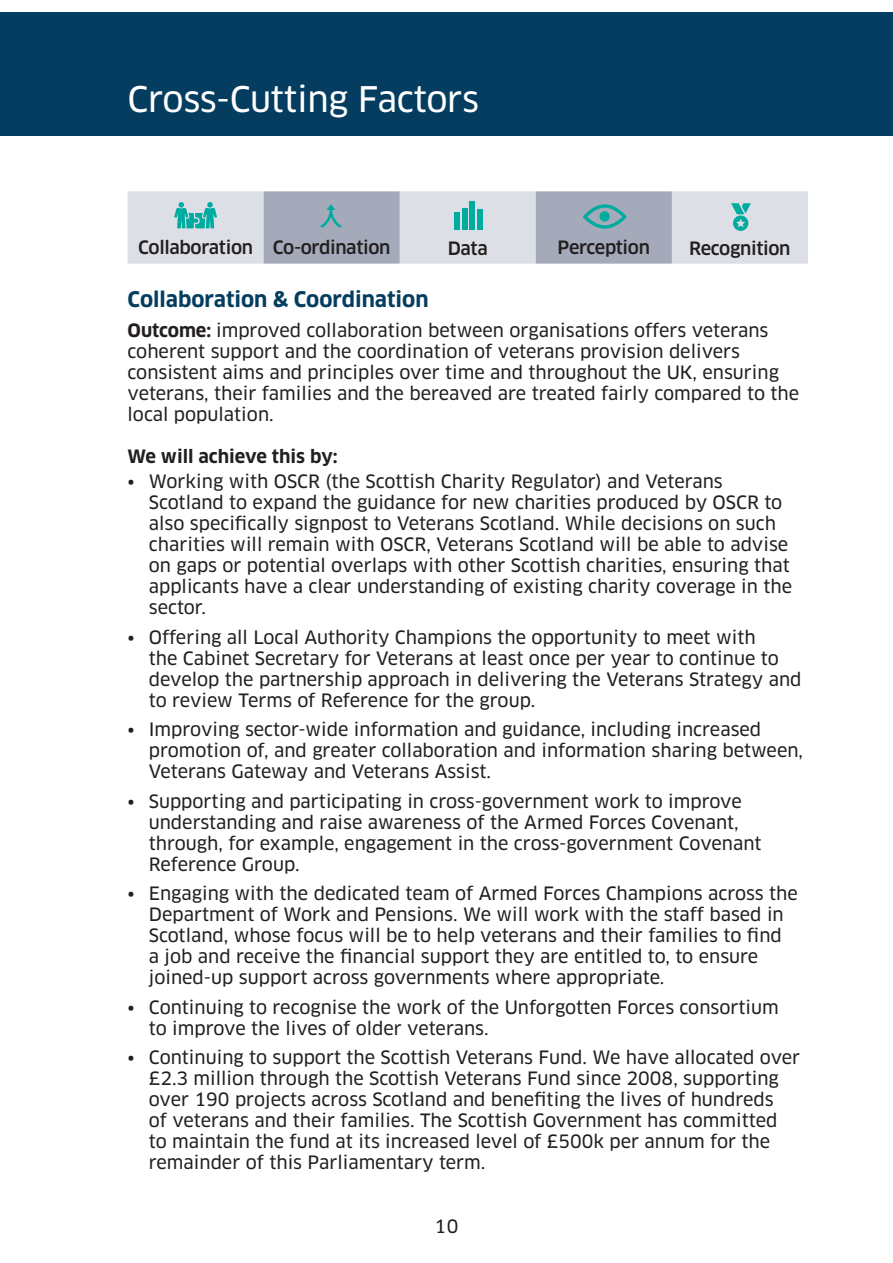
<style>
.page{position:relative;width:893px;height:1263px;background:#fff}
.page>*{position:absolute;margin:0;border:0;box-sizing:border-box;transform-origin:0 0}
.t1{font:34.5px "Clan OT News";letter-spacing:-.015em;color:#fff}
.t2{font:700 21px "Clan OT";color:#043d5f}
.t3{font:18px/21px "Clan OT News";color:#231f20}
.t4{font:500 18px "Clan OT";letter-spacing:-.02em;color:#231f20}
.t5{font:700 18px "Clan OT";color:#231f20}
.s1{font-family:"Clan OT";font-weight:700}
</style>
<div class="page">
<div style="left:0;top:13px;width:893px;height:123px;background:#043d5f"></div>
<div style="left:128px;top:191px;width:680px;height:73px;background:#dcdfe6"></div>
<svg style="left:174px;top:202px;width:43px;height:26px"></svg>
<svg style="left:264px;top:191px;width:408px;height:73px;background:#b1bbc7"></svg>
<div style="left:599px;top:211px;width:11px;height:11px;background:#00aca0;border-radius:50%"></div>
<svg style="left:731px;top:203px;width:20px;height:28px"></svg>
<h1 class="t1" style="left:128px;top:79px;width:353px">Cross-Cutting Factors</h1>
<p class="t4" style="left:138px;top:237px;width:254px">Collaboration Co-ordination</p>
<p class="t4" style="left:448px;top:238px;width:41px">Data</p>
<p class="t4" style="left:558px;top:237px;width:94px">Perception</p>
<p class="t4" style="left:689px;top:238px;width:103px">Recognition</p>
<p class="t2" style="left:128px;top:287px;width:303px">Collaboration &amp; Coordination</p>
<p class="t3" style="left:128px;top:320px;width:673px"><span class="s1">Outcome:</span> improved collaboration between organisations offers veterans coherent support and the coordination of veterans provision delivers consistent aims and principles over time and throughout the UK, ensuring veterans, their families and the bereaved are treated fairly compared to the local population.</p>
<p class="t5" style="left:128px;top:446px;width:212px">We will achieve this by:</p>
<p class="t3" style="left:149px;top:471px;width:645px;text-indent:-21px">• Working with OSCR (the Scottish Charity Regulator) and Veterans Scotland to expand the guidance for new charities produced by OSCR to also specifically signpost to Veterans Scotland. While decisions on such charities will remain with OSCR, Veterans Scotland will be able to advise on gaps or potential overlaps with other Scottish charities, ensuring that applicants have a clear understanding of existing charity coverage in the sector.</p>
<p class="t3" style="left:149px;top:627px;width:654px;text-indent:-21px">• Offering all Local Authority Champions the opportunity to meet with<br>the Cabinet Secretary for Veterans at least once per year to continue to develop the partnership approach in delivering the Veterans Strategy and to review Terms of Reference for the group.</p>
<p class="t3" style="left:149px;top:719px;width:656px;text-indent:-21px">• Improving sector-wide information and guidance, including increased promotion of, and greater collaboration and information sharing between,<br>Veterans Gateway and Veterans Assist.</p>
<p class="t3" style="left:149px;top:791px;width:614px;text-indent:-21px">• Supporting and participating in cross-government work to improve understanding and raise awareness of the Armed Forces Covenant, through, for example, engagement in the cross-government Covenant Reference Group.</p>
<p class="t3" style="left:149px;top:883px;width:651px;text-indent:-21px">• Engaging with the dedicated team of Armed Forces Champions across the Department of Work and Pensions. We will work with the staff based in Scotland, whose focus will be to help veterans and their families to find<br>a job and receive the financial support they are entitled to, to ensure joined-up support across governments where appropriate.</p>
<p class="t3" style="left:149px;top:997px;width:631px;text-indent:-21px">• Continuing to recognise the work of the Unforgotten Forces consortium to improve the lives of older veterans.</p>
<p class="t3" style="left:149px;top:1047px;width:653px;text-indent:-21px">• Continuing to support the Scottish Veterans Fund. We have allocated over £2.3 million through the Scottish Veterans Fund since 2008, supporting over 190 projects across Scotland and benefiting the lives of hundreds<br>of veterans and their families. The Scottish Government has committed<br>to maintain the fund at its increased level of £500k per annum for the remainder of this Parliamentary term.</p>
<p class="t3" style="left:434px;top:1215px;width:26px">10</p>
</div>
